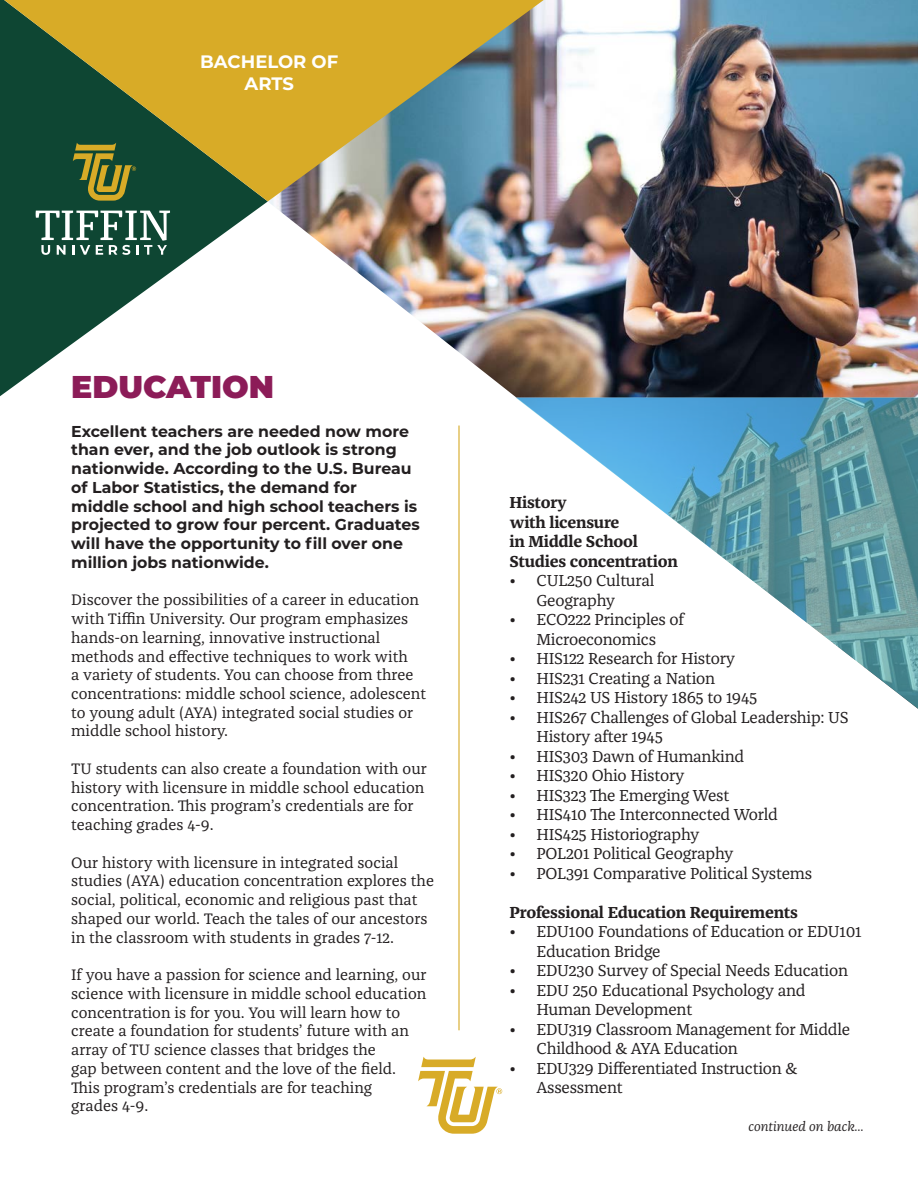
<style>
.page{position:relative;width:918px;height:1188px;background:#fff}
.page>*{position:absolute;margin:0;border:0;box-sizing:border-box;transform-origin:0 0}
.t1{font:900 31.5px "Montserrat";color:#8c1c58}
.t2{font:700 18px "Montserrat";color:#fff}
.t3{font:16.5px/19.5px "Franziska OT";letter-spacing:-.015em;color:#231f20}
.t4{font:700 16.5px/19.5px "Franziska OT";letter-spacing:-.015em;color:#231f20}
.t5{font:15.75px/18.8px "Franziska OT";color:#231f20}
.t6{font:700 15.75px/18.8px "Montserrat";color:#231f20}
.t7{font:italic 13.5px "Franziska OT";color:#231f20}
</style>
<div class="page">
<svg style="left:515px;top:397px;width:403px;height:312px"></svg>
<img style="left:268px;top:0;width:650px;height:397px">
<svg style="left:0;top:0;width:268px;height:396px"></svg>
<svg style="left:4px;top:0;width:540px;height:201px;fill:#d8ab27"></svg>
<svg style="left:36px;top:211px;width:134px;height:44px"></svg>
<svg style="left:73px;top:143px;width:63px;height:58px"></svg>
<hr style="left:458px;top:426px;width:2px;height:604px;background:#d8ab27">
<svg style="left:418px;top:1057px;width:84px;height:77px"></svg>
<p class="t2" style="left:200px;top:49px;width:140px">BACHELOR OF</p>
<p class="t2" style="left:245px;top:71px;width:51px">ARTS</p>
<p class="t1" style="left:71px;top:364px;width:204px">EDUCATION</p>
<p class="t6" style="left:71px;top:421px;width:350px">Excellent teachers are needed now more than ever, and the job outlook is strong nationwide. According to the U.S. Bureau of Labor Statistics, the demand for<br>middle school and high school teachers is projected to grow four percent. Graduates will have the opportunity to fill over one million jobs nationwide.</p>
<p class="t5" style="left:71px;top:591px;width:356px">Discover the possibilities of a career in education with Tiffin University. Our program emphasizes hands-on learning, innovative instructional methods and effective techniques to work with<br>a variety of students. You can choose from three concentrations: middle school science, adolescent to young adult (AYA) integrated social studies or middle school history.</p>
<p class="t5" style="left:71px;top:760px;width:357px">TU students can also create a foundation with our history with licensure in middle school education concentration. This program’s credentials are for teaching grades 4-9.</p>
<p class="t5" style="left:71px;top:853px;width:364px">Our history with licensure in integrated social studies (AYA) education concentration explores the social, political, economic and religious past that shaped our world. Teach the tales of our ancestors in the classroom with students in grades 7-12.</p>
<p class="t5" style="left:71px;top:966px;width:357px">If you have a passion for science and learning, our science with licensure in middle school education concentration is for you. You will learn how to create a foundation for students’ future with an array of TU science classes that bridges the<br>gap between content and the love of the field.<br>This program’s credentials are for teaching<br>grades 4-9.</p>
<p class="t4" style="left:509px;top:493px;width:170px">History<br>with licensure<br>in Middle School<br>Studies concentration</p>
<p class="t3" style="left:536px;top:571px;width:120px;text-indent:-27px">• CUL250 Cultural<br>Geography</p>
<p class="t3" style="left:509px;top:610px;width:176px;text-align:center">• ECO222 Principles of<br>Microeconomics</p>
<p class="t3" style="left:509px;top:649px;width:227px">• HIS122 Research for History</p>
<p class="t3" style="left:509px;top:669px;width:207px">• HIS231 Creating a Nation</p>
<p class="t3" style="left:509px;top:688px;width:250px">• HIS242 US History 1865 to 1945</p>
<p class="t3" style="left:536px;top:708px;width:314px;text-indent:-27px">• HIS267 Challenges of Global Leadership: US<br>History after 1945</p>
<p class="t3" style="left:509px;top:747px;width:236px">• HIS303 Dawn of Humankind</p>
<p class="t3" style="left:509px;top:766px;width:177px">• HIS320 Ohio History</p>
<p class="t3" style="left:509px;top:786px;width:221px">• HIS323 The Emerging West</p>
<p class="t3" style="left:509px;top:805px;width:270px">• HIS410 The Interconnected World</p>
<p class="t3" style="left:509px;top:825px;width:192px">• HIS425 Historiography</p>
<p class="t3" style="left:509px;top:844px;width:226px">• POL201 Political Geography</p>
<p class="t3" style="left:509px;top:864px;width:304px">• POL391 Comparative Political Systems</p>
<p class="t4" style="left:509px;top:902px;width:290px">Professional Education Requirements</p>
<p class="t3" style="left:536px;top:922px;width:327px;text-indent:-27px">• EDU100 Foundations of Education or EDU101<br>Education Bridge</p>
<p class="t3" style="left:509px;top:961px;width:340px">• EDU230 Survey of Special Needs Education</p>
<p class="t3" style="left:536px;top:981px;width:271px;text-indent:-27px">• EDU 250 Educational Psychology and<br>Human Development</p>
<p class="t3" style="left:536px;top:1020px;width:315px;text-indent:-27px">• EDU319 Classroom Management for Middle<br>Childhood &amp; AYA Education</p>
<p class="t3" style="left:536px;top:1059px;width:263px;text-indent:-27px">• EDU329 Differentiated Instruction &amp;<br>Assessment</p>
<p class="t7" style="left:749px;top:1119px;width:117px">continued on back...</p>
</div>
